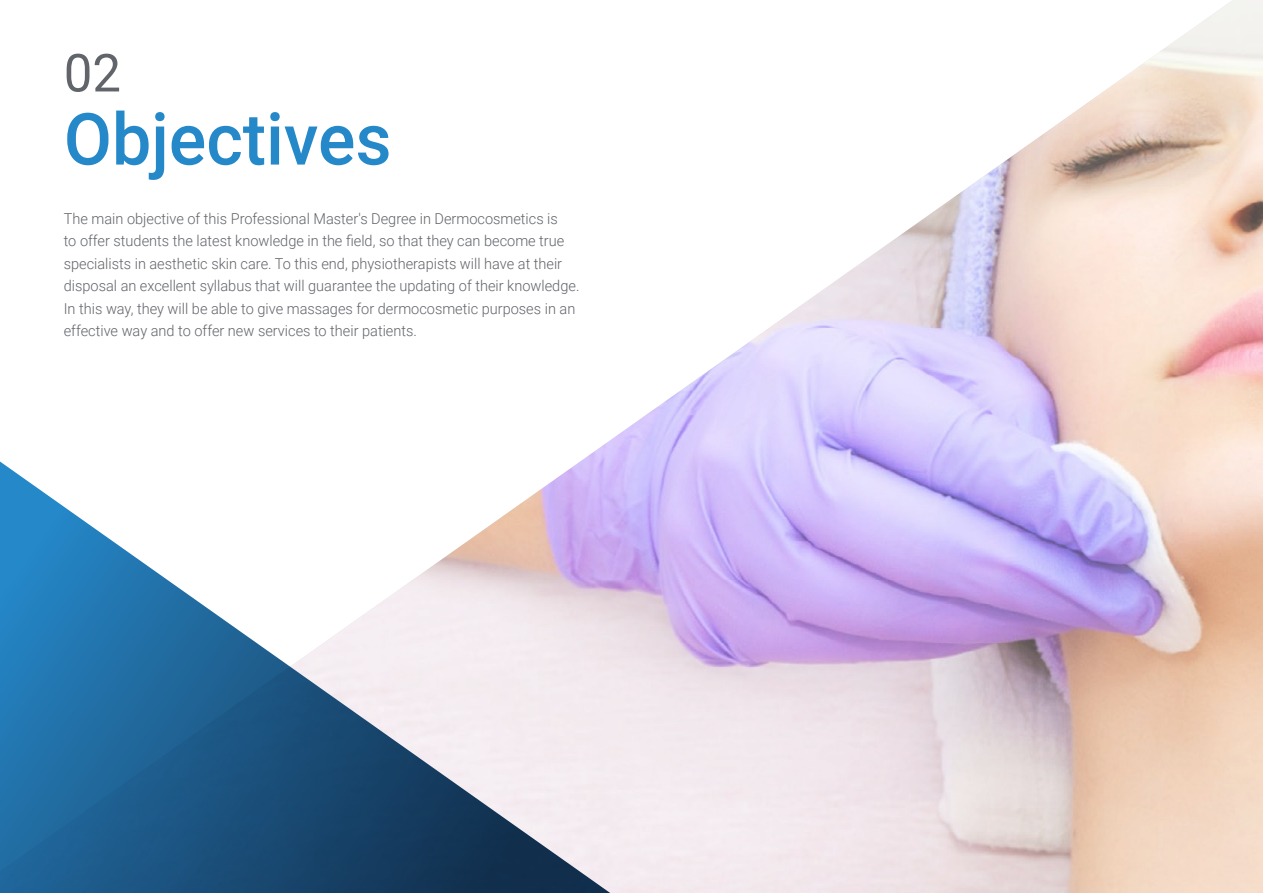
<style>
.page{position:relative;width:1263px;height:893px;background:#fff}
.page>*{position:absolute;margin:0;border:0;box-sizing:border-box;transform-origin:0 0}
.t1{font:500 72px "Roboto";color:#2488c9}
.t2{font:52.5px "Roboto";color:#61646a}
.t3{font:300 15px/22.5px "Roboto";color:#61646a}
</style>
<div class="page">
<img style="left:602px;top:0;width:661px;height:893px">
<svg style="left:0;top:446px;width:640px;height:447px"></svg>
<h2 class="t2" style="left:64px;top:36px;width:59px">02</h2>
<h1 class="t1" style="left:64px;top:89px;width:329px">Objectives</h1>
<p class="t3" style="left:64px;top:207px;width:517px">The main objective of this Professional Master's Degree in Dermocosmetics is<br>to offer students the latest knowledge in the field, so that they can become true specialists in aesthetic skin care. To this end, physiotherapists will have at their disposal an excellent syllabus that will guarantee the updating of their knowledge.<br>In this way, they will be able to give massages for dermocosmetic purposes in an effective way and to offer new services to their patients.</p>
</div>
